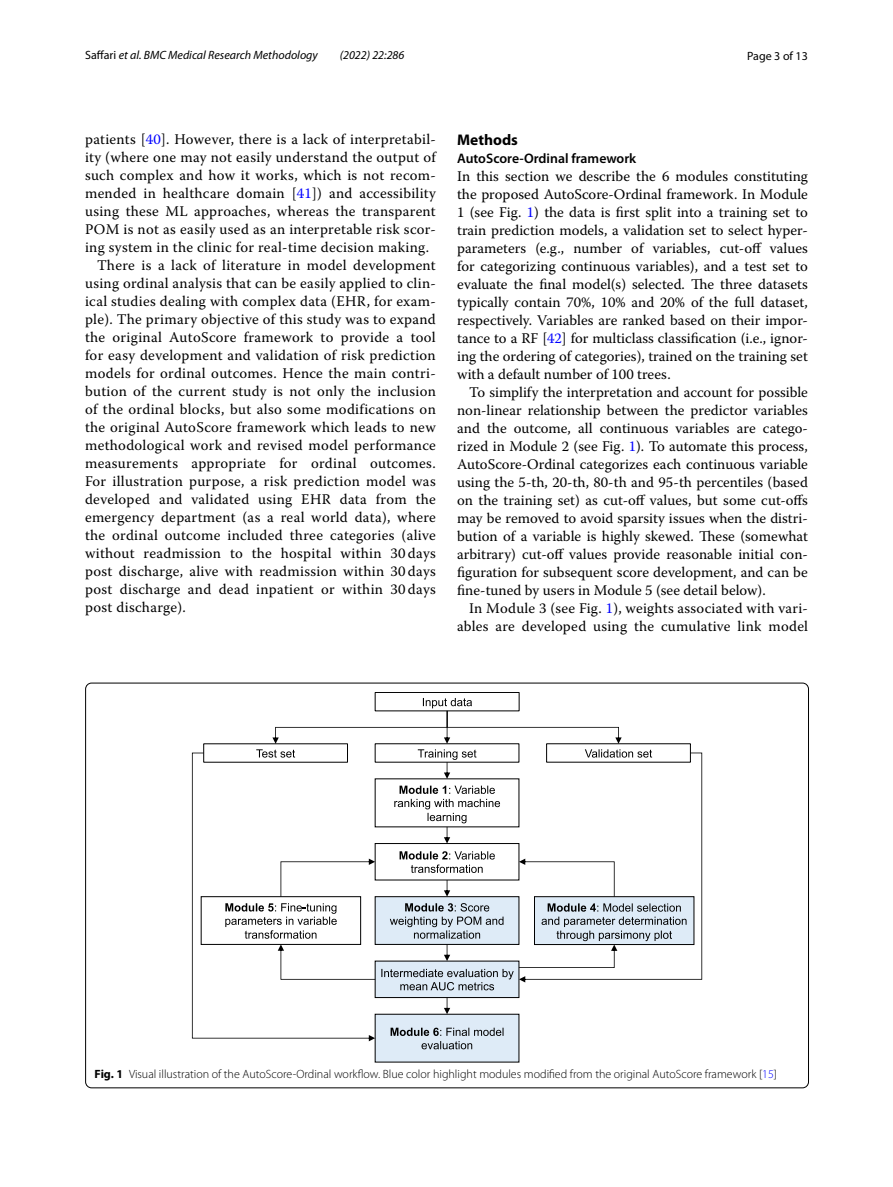
<style>
.page{position:relative;width:893px;height:1187px;background:#fff}
.page>*{position:absolute;margin:0;border:0;box-sizing:border-box;transform-origin:0 0}
.t1{font:700 15.45px "Myriad Pro";color:#000}
.t2{font:14.7px/18px "Warnock Pro";letter-spacing:.02em;color:#000;text-align:justify}
.t3{font:600 13.8px "Myriad Pro";color:#000}
.t4{font:300 12px "Myriad Pro";color:#000}
.t5{font:italic 12px "Myriad Pro";color:#000}
.t6{font:12px "Myriad Pro";color:#000}
.s1{font-style:normal}
.s2{color:#00f}
.s3{font-weight:700}
</style>
<div class="page">
<div style="left:375px;top:896px;width:144px;height:48px;background:#deebf7"></div>
<div style="left:375px;top:961px;width:144px;height:36px;background:#deebf7"></div>
<div style="left:375px;top:1014px;width:144px;height:47px;background:#deebf7"></div>
<svg style="left:391px;top:1027px;width:112px;height:22px"></svg>
<div style="left:375px;top:692px;width:144px;height:19px;border:1px solid #000"></div>
<svg style="left:256px;top:749px;width:39px;height:3px"></svg>
<svg style="left:272px;top:698px;width:350px;height:45px"></svg>
<svg style="left:444px;top:997px;width:6px;height:17px"></svg>
<svg style="left:192px;top:752px;width:183px;height:289px"></svg>
<svg style="left:381px;top:749px;width:321px;height:241px"></svg>
<p class="t5" style="left:85px;top:48px;width:234px"><span class="s1">Saffari</span> et al. BMC Medical Research Methodology</p>
<p class="t5" style="left:340px;top:48px;width:66px">(2022) 22:286</p>
<p class="t6" style="left:747px;top:48px;width:62px">Page 3 of 13</p>
<p class="t2" style="left:85px;top:130px;width:352px">patients [<span class="s2">40</span>]. However, there is a lack of interpretabil-</p>
<p class="t2" style="left:85px;top:148px;width:352px">ity (where one may not easily understand the output of</p>
<p class="t2" style="left:85px;top:166px;width:352px">such complex and how it works, which is not recom-</p>
<p class="t2" style="left:85px;top:184px;width:352px">mended in healthcare domain [<span class="s2">41</span>]) and accessibility</p>
<p class="t2" style="left:85px;top:202px;width:352px">using these ML approaches, whereas the transparent</p>
<p class="t2" style="left:85px;top:220px;width:352px">POM is not as easily used as an interpretable risk scor-</p>
<p class="t2" style="left:85px;top:238px;width:346px">ing system in the clinic for real-time decision making.</p>
<p class="t2" style="left:97px;top:256px;width:340px">There is a lack of literature in model development</p>
<p class="t2" style="left:85px;top:274px;width:352px">using ordinal analysis that can be easily applied to clin-</p>
<p class="t2" style="left:85px;top:292px;width:352px">ical studies dealing with complex data (EHR, for exam-</p>
<p class="t2" style="left:85px;top:310px;width:352px">ple). The primary objective of this study was to expand</p>
<p class="t2" style="left:85px;top:328px;width:352px">the original AutoScore framework to provide a tool</p>
<p class="t2" style="left:85px;top:346px;width:352px">for easy development and validation of risk prediction</p>
<p class="t2" style="left:85px;top:364px;width:352px">models for ordinal outcomes. Hence the main contri-</p>
<p class="t2" style="left:85px;top:382px;width:352px">bution of the current study is not only the inclusion</p>
<p class="t2" style="left:85px;top:400px;width:352px">of the ordinal blocks, but also some modifications on</p>
<p class="t2" style="left:85px;top:418px;width:352px">the original AutoScore framework which leads to new</p>
<p class="t2" style="left:85px;top:436px;width:352px">methodological work and revised model performance</p>
<p class="t2" style="left:85px;top:454px;width:352px">measurements appropriate for ordinal outcomes.</p>
<p class="t2" style="left:85px;top:472px;width:352px">For illustration purpose, a risk prediction model was</p>
<p class="t2" style="left:85px;top:490px;width:352px">developed and validated using EHR data from the</p>
<p class="t2" style="left:85px;top:508px;width:352px">emergency department (as a real world data), where</p>
<p class="t2" style="left:85px;top:526px;width:352px">the ordinal outcome included three categories (alive</p>
<p class="t2" style="left:85px;top:544px;width:352px">without readmission to the hospital within 30 days</p>
<p class="t2" style="left:85px;top:562px;width:352px">post discharge, alive with readmission within 30 days</p>
<p class="t2" style="left:85px;top:580px;width:352px">post discharge and dead inpatient or within 30 days</p>
<p class="t2" style="left:85px;top:598px;width:102px">post discharge).</p>
<p class="t1" style="left:457px;top:129px;width:62px">Methods</p>
<p class="t3" style="left:457px;top:149px;width:181px">AutoScore‑Ordinal framework</p>
<p class="t2" style="left:457px;top:166px;width:352px">In this section we describe the 6 modules constituting the proposed AutoScore-Ordinal framework. In Module 1 (see Fig. <span class="s2">1</span>) the data is first split into a training set to train prediction models, a validation set to select hyper&shy;parameters (e.g., number of variables, cut-off values for categorizing continuous variables), and a test set to evaluate the final model(s) selected. The three datasets typically contain 70%, 10% and 20% of the full dataset, respectively. Variables are ranked based on their impor&shy;tance to a RF [<span class="s2">42</span>] for multiclass classification (i.e., ignor&shy;ing the ordering of categories), trained on the training set with a default number of 100 trees.</p>
<p class="t2" style="left:457px;top:382px;width:352px;text-indent:12px">To simplify the interpretation and account for possible non-linear relationship between the predictor variables and the outcome, all continuous variables are catego&shy;rized in Module 2 (see Fig. <span class="s2">1</span>). To automate this process, AutoScore-Ordinal categorizes each continuous variable using the 5-th, 20-th, 80-th and 95-th percentiles (based on the training set) as cut-off values, but some cut-offs may be removed to avoid sparsity issues when the distri&shy;bution of a variable is highly skewed. These (somewhat arbitrary) cut-off values provide reasonable initial con&shy;figuration for subsequent score development, and can be fine-tuned by users in Module 5 (see detail below).</p>
<p class="t2" style="left:457px;top:598px;width:352px;text-align:right">In Module 3 (see Fig. <span class="s2">1</span>), weights associated with vari&shy;ables are developed using the cumulative link model</p>
<p class="t4" style="left:95px;top:1066px;width:684px"><span class="s3">Fig. 1</span> Visual illustration of the AutoScore-Ordinal workflow. Blue color highlight modules modified from the original AutoScore framework [<span class="s2">15</span>]</p>
</div>
